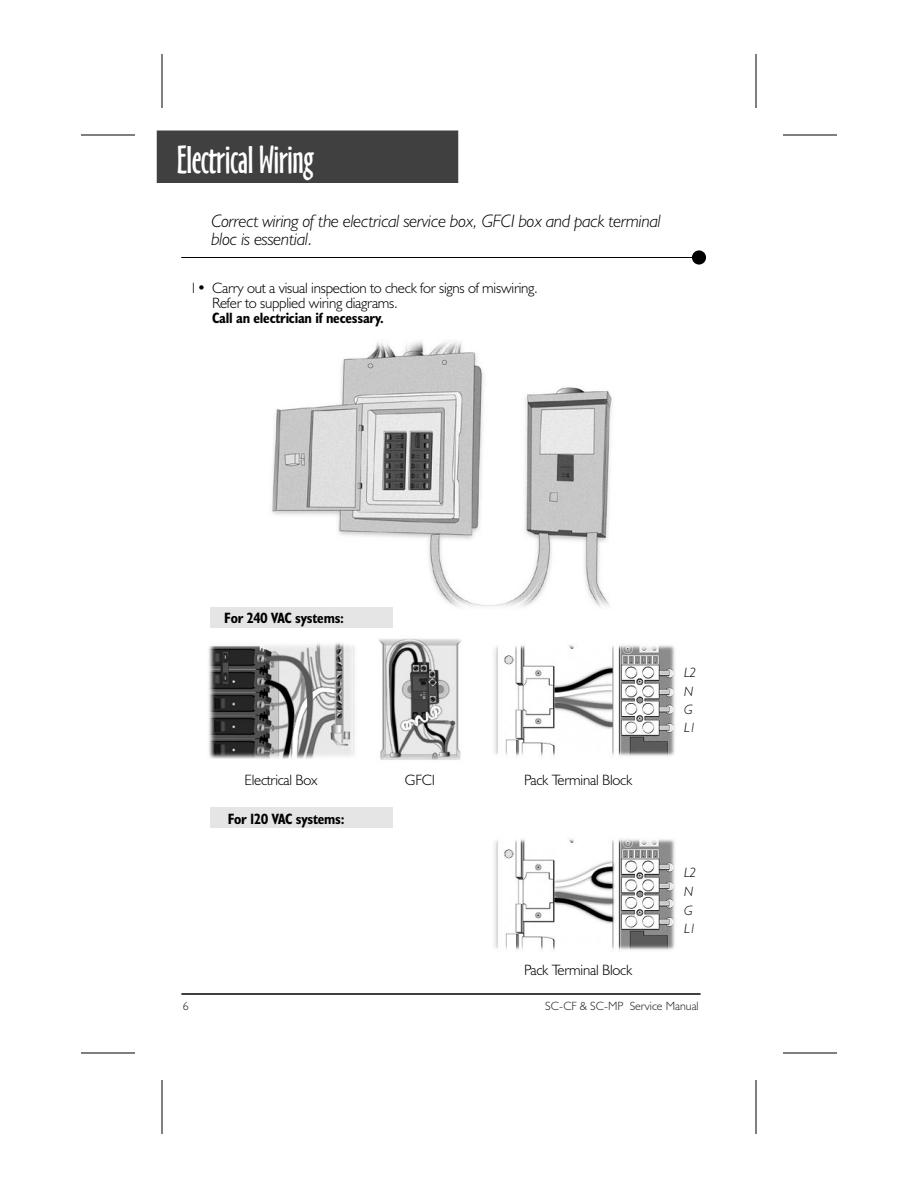
<style>
.page{position:relative;width:918px;height:1188px;background:#fff}
.page>*{position:absolute;margin:0;border:0;box-sizing:border-box;transform-origin:0 0}
.t1{font:36px "Oz Handicraft BT";letter-spacing:-.015em;color:#fff}
.t2{font:italic 300 18px/18px "Humanist 521 BT";letter-spacing:-.015em;color:#000}
.t3{font:300 15px/15px "Humanist 521 BT";letter-spacing:-.015em;color:#000}
.t4{font:700 condensed 15px "Humanist 521 BT";letter-spacing:-.015em;color:#000}
.t5{font:italic 300 13.5px/18.5px "Humanist 521 BT";letter-spacing:-.015em;color:#000}
.t6{font:300 12px "Humanist 521 BT";color:#272525}
.s1{font-weight:700;font-stretch:condensed}
</style>
<div class="page">
<hr style="left:162px;top:54px;width:1px;height:54px;background:#000">
<hr style="left:81px;top:135px;width:54px;height:1px;background:#000">
<hr style="left:81px;top:1053px;width:54px;height:1px;background:#000">
<hr style="left:162px;top:1080px;width:1px;height:54px;background:#000">
<hr style="left:756px;top:54px;width:1px;height:54px;background:#000">
<hr style="left:783px;top:135px;width:54px;height:1px;background:#000">
<hr style="left:783px;top:1053px;width:54px;height:1px;background:#000">
<hr style="left:756px;top:1080px;width:1px;height:54px;background:#000">
<div style="left:157px;top:131px;width:301px;height:51px;background:#404040"></div>
<div style="left:157px;top:130px;width:301px;height:53px;border:2px solid #404040"></div>
<img style="left:264px;top:341px;width:348px;height:267px">
<div style="left:211px;top:608px;width:182px;height:20px;background:#e5e5e5"></div>
<div style="left:211px;top:807px;width:182px;height:21px;background:#e5e5e5"></div>
<div style="left:692px;top:250px;width:14px;height:15px;background:#000;border-radius:50%"></div>
<hr style="left:181px;top:257px;width:519px;height:1px;background:#000">
<hr style="left:181px;top:994px;width:519px;height:1px;background:#000">
<img style="left:208px;top:643px;width:147px;height:115px">
<img style="left:379px;top:638px;width:83px;height:122px">
<img style="left:494px;top:645px;width:181px;height:113px">
<img style="left:494px;top:839px;width:181px;height:113px">
<p class="t1" style="left:177px;top:139px;width:138px">Electrical Wiring</p>
<p class="t2" style="left:212px;top:211px;width:451px">Correct wiring of the electrical service box, GFCI box and pack terminal bloc is essential.</p>
<p class="t3" style="left:212px;top:280px;width:327px;text-indent:-22px">1• Carry out a visual inspection to check for signs of miswiring.<br>Refer to supplied wiring diagrams.<br><span class="s1">Call an electrician if necessary.</span></p>
<p class="t4" style="left:224px;top:609px;width:121px">For 240 VAC systems:</p>
<p class="t3" style="left:244px;top:772px;width:75px">Electrical Box</p>
<p class="t3" style="left:405px;top:772px;width:32px">GFCI</p>
<p class="t3" style="left:524px;top:772px;width:110px">Pack Terminal Block</p>
<p class="t4" style="left:228px;top:809px;width:118px">For 120 VAC systems:</p>
<p class="t3" style="left:524px;top:962px;width:110px">Pack Terminal Block</p>
<p class="t5" style="left:684px;top:663px;width:14px">L2<br>N<br>G<br>L1</p>
<p class="t5" style="left:684px;top:863px;width:14px">L2<br>N<br>G<br>L1</p>
<p class="t6" style="left:183px;top:998px;width:8px">6</p>
<p class="t6" style="left:545px;top:998px;width:155px">SC-CF &amp; SC-MP Service Manual</p>
</div>
